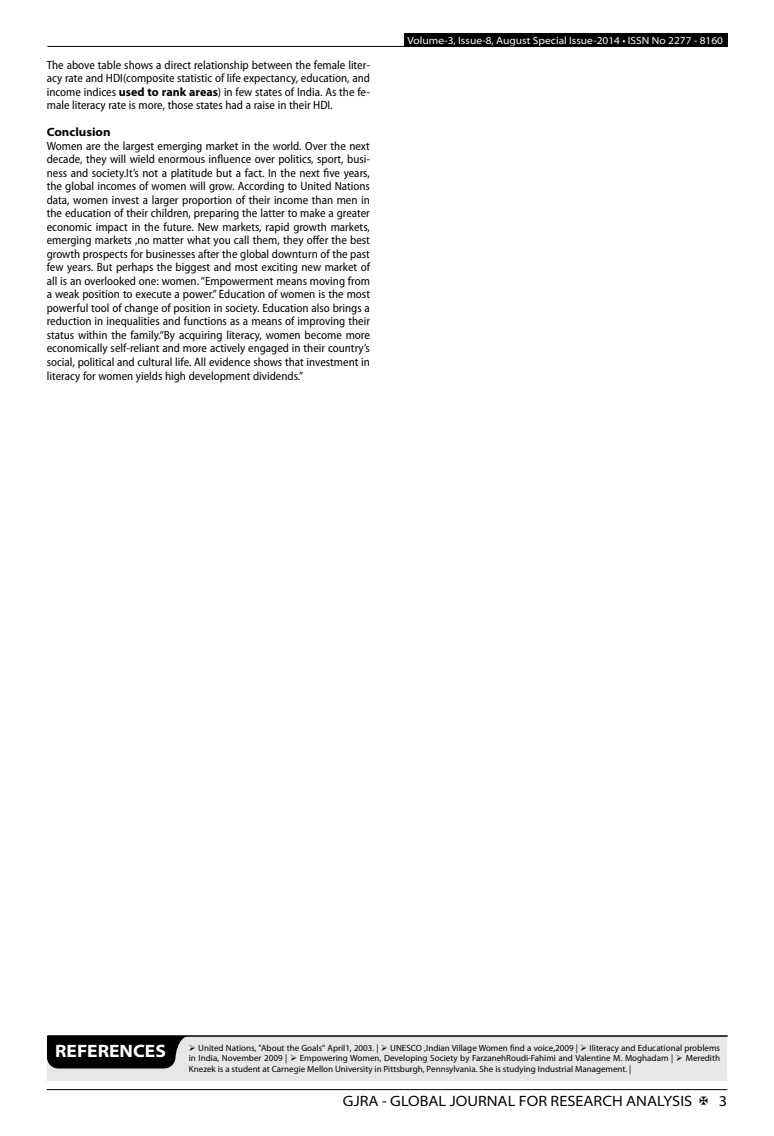
<style>
.page{position:relative;width:774px;height:1136px;background:#fff}
.page>*{position:absolute;margin:0;border:0;box-sizing:border-box;transform-origin:0 0}
.t1{font:700 semi-expanded 18px "Myriad Pro";color:#fff}
.t2{font:semi-expanded 15px "Myriad Pro";color:#000}
.t3{font:semi-condensed 12px/13.5px "Myriad Pro";color:#000;text-align:justify}
.t4{font:700 semi-expanded 12px "Myriad Pro";color:#000}
.t5{font:semi-expanded 10.5px "Myriad Pro";color:#fff}
.t6{font:9px/10.5px "Myriad Pro";color:#000;text-align:justify}
.s1{font-weight:700;font-stretch:normal}
</style>
<div class="page">
<hr style="left:47px;top:1089px;width:680px;height:1px;background:#000">
<div style="left:404px;top:33px;width:323px;height:14px;background:#000"></div>
<hr style="left:47px;top:46px;width:680px;height:1px;background:#000">
<div style="left:47px;top:1035px;width:680px;height:45px;background:#e6e7e8"></div>
<hr style="left:48px;top:1035px;width:679px;height:1px;background:#000">
<svg style="left:47px;top:1035px;width:142px;height:33px;background:#151515"></svg>
<p class="t3" style="left:47px;top:58px;width:325px">The above table shows a direct relationship between the female liter&shy;acy rate and HDI(composite statistic of life expectancy, education, and income indices <span class="s1">used to rank areas</span>) in few states of India. As the fe&shy;male literacy rate is more, those states had a raise in their HDI.</p>
<p class="t4" style="left:47px;top:125px;width:65px">Conclusion</p>
<p class="t3" style="left:47px;top:139px;width:325px">Women are the largest emerging market in the world. Over the next decade, they will wield enormous influence over politics, sport, busi&shy;ness and society.It’s not a platitude but a fact. In the next five years, the global incomes of women will grow. According to United Nations data, women invest a larger proportion of their income than men in the education of their children, preparing the latter to make a greater economic impact in the future. New markets, rapid growth markets, emerging markets ,no matter what you call them, they offer the best growth prospects for businesses after the global downturn of the past few years. But perhaps the biggest and most exciting new market of all is an overlooked one: women. “Empowerment means moving from a weak position to execute a power.” Education of women is the most powerful tool of change of position in society. Education also brings a reduction in inequalities and functions as a means of improving their status within the family.“By acquiring literacy, women become more economically self-reliant and more actively engaged in their country’s social, political and cultural life. All evidence shows that investment in literacy for women yields high development dividends.”</p>
<p class="t5" style="left:408px;top:34px;width:317px">Volume-3, Issue-8, August Special Issue-2014 • ISSN No 2277 - 8160</p>
<h1 class="t1" style="left:55px;top:1040px;width:112px">REFERENCES</h1>
<p class="t6" style="left:189px;top:1042px;width:533px">➢ United Nations, "About the Goals" April1, 2003. | ➢ UNESCO ,Indian Village Women find a voice,2009 | ➢ Iliteracy and Educational problems in India, November 2009 | ➢ Empowering Women, Developing Society by FarzanehRoudi-Fahimi and Valentine M. Moghadam | ➢ Meredith Knezek is a student at Carnegie Mellon University in Pittsburgh, Pennsylvania. She is studying Industrial Management. |</p>
<p class="t2" style="left:343px;top:1092px;width:351px">GJRA - GLOBAL JOURNAL FOR RESEARCH ANALYSIS</p>
<p class="t2" style="left:719px;top:1092px;width:10px">3</p>
</div>
